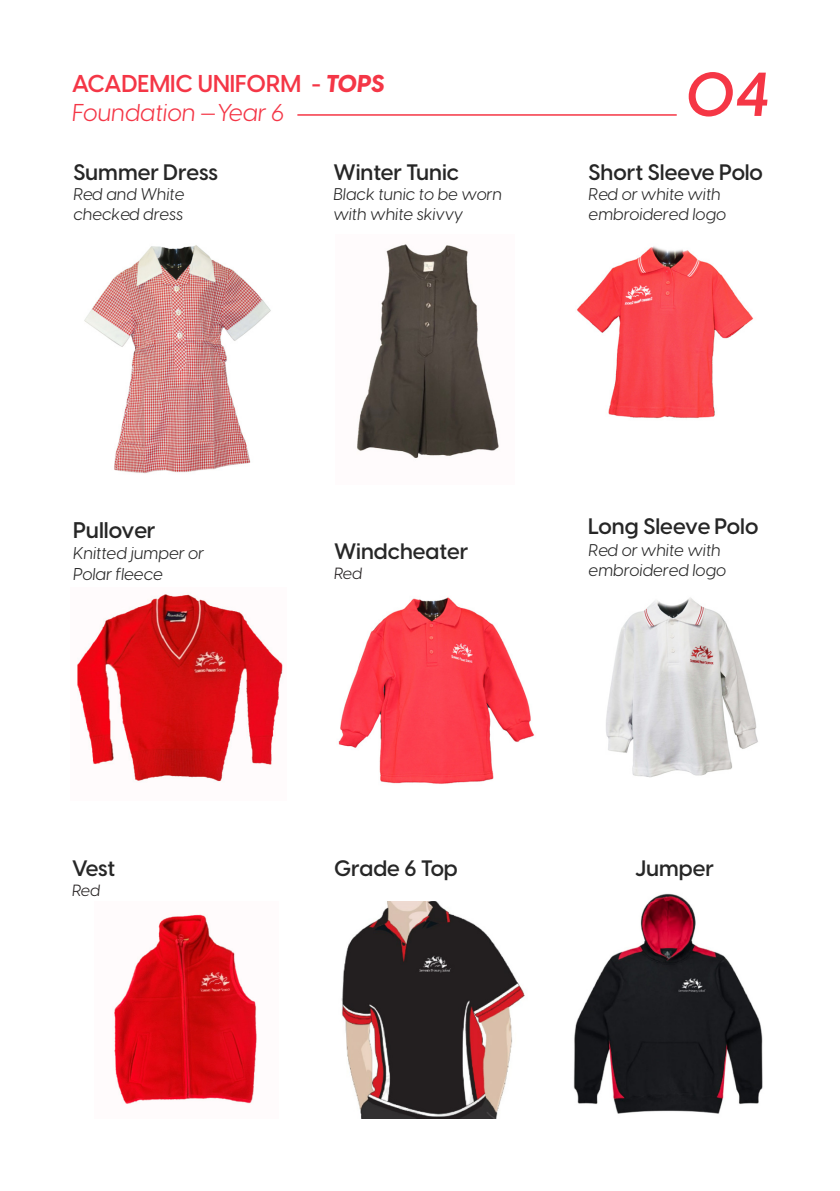
<style>
.page{position:relative;width:840px;height:1191px;background:#fff}
.page>*{position:absolute;margin:0;border:0;box-sizing:border-box;transform-origin:0 0}
.t1{font:italic 600 61px "Visby CF";color:#f53645}
.t2{font:600 24px "Visby CF";color:#f43646}
.t3{font:italic 24px "Visby CF";color:#f43646}
.t4{font:600 22.4px "Visby CF";color:#262626}
.t5{font:600 22px "Visby CF";color:#262626}
.t6{font:600 22px "Visby CF";color:#272727}
.t7{font:italic 16.8px/20.2px "Visby CF";color:#262626}
.t8{font:italic 16.6px/20px "Visby CF";color:#262626}
.t9{font:italic 16px "Visby CF";letter-spacing:-.015em;color:#231f20}
.s1{font-weight:800;font-style:italic}
</style>
<div class="page">
<img style="left:84px;top:245px;width:187px;height:229px">
<hr style="left:297px;top:114px;width:379px;height:2px;background:#f53645">
<img style="left:357px;top:244px;width:142px;height:214px">
<img style="left:77px;top:594px;width:206px;height:188px">
<img style="left:577px;top:246px;width:177px;height:173px">
<img style="left:338px;top:597px;width:197px;height:187px">
<img style="left:114px;top:914px;width:143px;height:190px">
<img style="left:341px;top:901px;width:184px;height:218px">
<img style="left:573px;top:893px;width:190px;height:221px">
<img style="left:606px;top:597px;width:152px;height:181px">
<p class="t2" style="left:72px;top:68px;width:314px">ACADEMIC UNIFORM - <span class="s1">TOPS</span></p>
<p class="t3" style="left:72px;top:94px;width:214px">Foundation —Year 6</p>
<h3 class="t5" style="left:73px;top:159px;width:146px">Summer Dress</h3>
<p class="t8" style="left:73px;top:183px;width:113px">Red and White checked dress</p>
<h3 class="t5" style="left:333px;top:158px;width:127px">Winter Tunic</h3>
<p class="t8" style="left:333px;top:183px;width:170px">Black tunic to be worn with white skivvy</p>
<h1 class="t1" style="left:685px;top:48px;width:86px">04</h1>
<h3 class="t5" style="left:588px;top:159px;width:176px">Short Sleeve Polo</h3>
<p class="t8" style="left:588px;top:183px;width:139px">Red or white with embroidered logo</p>
<h3 class="t4" style="left:73px;top:516px;width:84px">Pullover</h3>
<p class="t7" style="left:73px;top:542px;width:133px">Knitted jumper or<br>Polar fleece</p>
<p class="t6" style="left:334px;top:537px;width:136px">Windcheater</p>
<p class="t9" style="left:334px;top:561px;width:30px">Red</p>
<h3 class="t5" style="left:587px;top:512px;width:172px">Long Sleeve Polo</h3>
<p class="t8" style="left:588px;top:539px;width:139px">Red or white with embroidered logo</p>
<p class="t6" style="left:72px;top:854px;width:45px">Vest</p>
<p class="t6" style="left:334px;top:854px;width:125px">Grade 6 Top</p>
<p class="t6" style="left:634px;top:854px;width:80px">Jumper</p>
<p class="t9" style="left:72px;top:878px;width:30px">Red</p>
</div>
